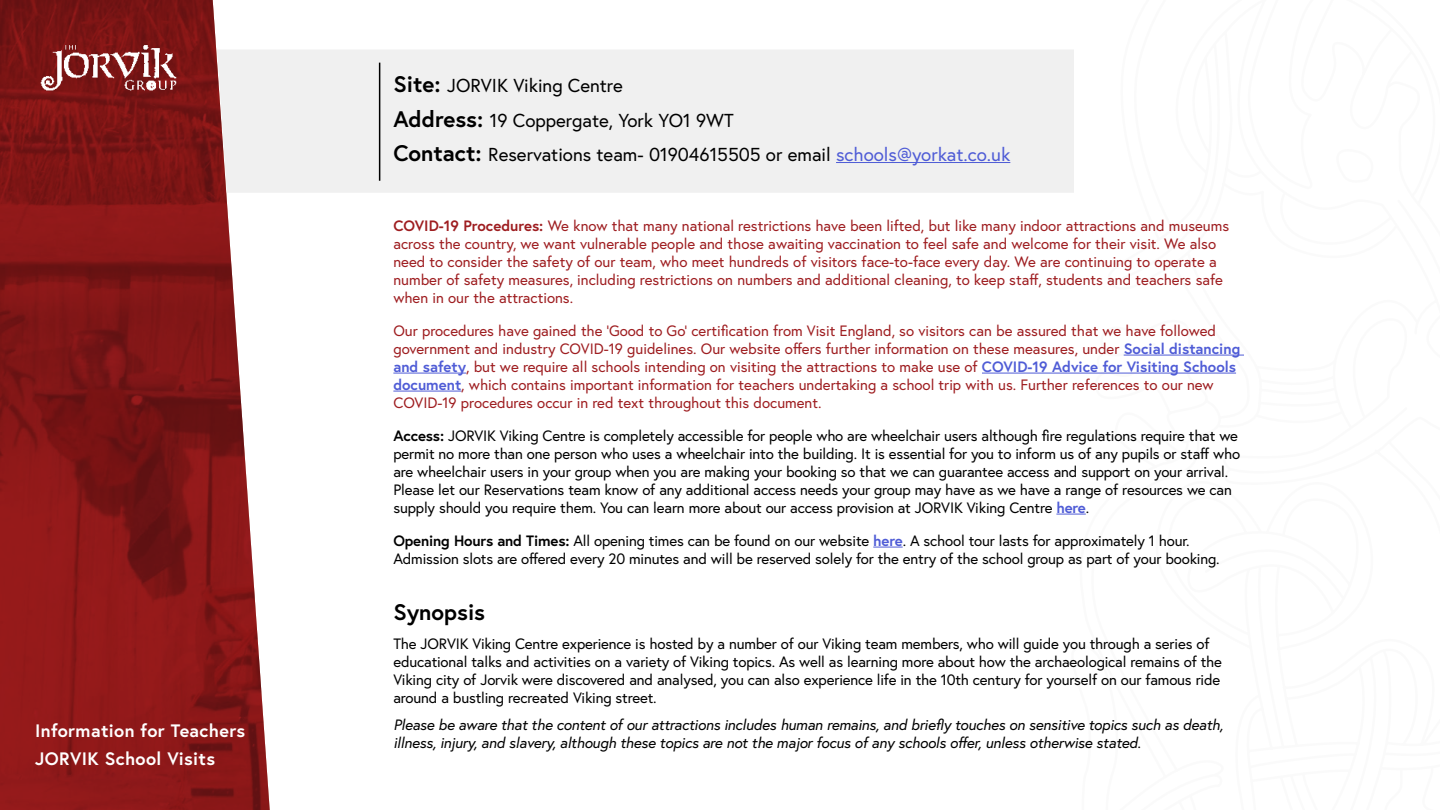
<style>
.page{position:relative;width:1440px;height:810px;background:#fff}
.page>*{position:absolute;margin:0;border:0;box-sizing:border-box;transform-origin:0 0}
.t1{font:700 22.5px "Europa";color:#000}
.t2{font:18.75px/34.5px "Europa";color:#000}
.t3{font:700 18px/28.3px "Europa";letter-spacing:.02em;color:#fff}
.t4{font:15px/18px "Europa";letter-spacing:-.01em;color:#000}
.t5{font:15px/18px "Europa";color:#9e1d20}
.t6{font:italic 15px/18px "Europa";letter-spacing:-.01em;color:#000}
.s1{font-weight:700;font-size:22.5px}
.s2{color:#4f5cd6}
.s3{font-weight:700}
.s4{font-weight:700;color:#4f5cd6}
</style>
<div class="page">
<svg style="left:0;top:0;width:270px;height:810px;background:#8d2828"></svg>
<img style="left:37px;top:39px;width:143px;height:55px">
<div style="left:217px;top:50px;width:857px;height:143px;background:#f0f0f0"></div>
<hr style="left:379px;top:63px;width:1px;height:118px;background:#000">
<hr style="left:836px;top:162px;width:174px;height:1px;background:#4f5cd6">
<hr style="left:1124px;top:355px;width:120px;height:1px;background:#4f5cd6">
<hr style="left:393px;top:373px;width:73px;height:1px;background:#4f5cd6">
<hr style="left:982px;top:373px;width:254px;height:1px;background:#4f5cd6">
<hr style="left:393px;top:391px;width:68px;height:1px;background:#4f5cd6">
<hr style="left:1056px;top:514px;width:30px;height:1px;background:#4f5cd6">
<hr style="left:873px;top:547px;width:30px;height:1px;background:#4f5cd6">
<p class="t3" style="left:35px;top:716px;width:212px">Information for Teachers<br>JORVIK School Visits</p>
<p class="t2" style="left:393px;top:68px;width:618px"><span class="s1">Site:</span> JORVIK Viking Centre<br><span class="s1">Address:</span> 19 Coppergate, York YO1 9WT<br><span class="s1">Contact:</span> Reservations team- 01904615505 or email <span class="s2">schools@yorkat.co.uk</span></p>
<p class="t5" style="left:393px;top:216px;width:837px"><span class="s3">COVID-19 Procedures:</span> We know that many national restrictions have been lifted, but like many indoor attractions and museums across the country, we want vulnerable people and those awaiting vaccination to feel safe and welcome for their visit. We also need to consider the safety of our team, who meet hundreds of visitors face-to-face every day. We are continuing to operate a number of safety measures, including restrictions on numbers and additional cleaning, to keep staff, students and teachers safe when in our the attractions.</p>
<p class="t5" style="left:393px;top:321px;width:848px">Our procedures have gained the ‘Good to Go’ certification from Visit England, so visitors can be assured that we have followed government and industry COVID-19 guidelines. Our website offers further information on these measures, under <span class="s4">Social distancing and safety</span>, but we require all schools intending on visiting the attractions to make use of <span class="s4">COVID-19 Advice for Visiting Schools document</span>, which contains important information for teachers undertaking a school trip with us. Further references to our new COVID-19 procedures occur in red text throughout this document.</p>
<p class="t4" style="left:393px;top:426px;width:848px"><span class="s3">Access:</span> JORVIK Viking Centre is completely accessible for people who are wheelchair users although fire regulations require that we permit no more than one person who uses a wheelchair into the building. It is essential for you to inform us of any pupils or staff who are wheelchair users in your group when you are making your booking so that we can guarantee access and support on your arrival.<br>Please let our Reservations team know of any additional access needs your group may have as we have a range of resources we can supply should you require them. You can learn more about our access provision at JORVIK Viking Centre <span class="s4">here</span>.</p>
<p class="t4" style="left:393px;top:531px;width:828px"><span class="s3">Opening Hours and Times:</span> All opening times can be found on our website <span class="s4">here</span>. A school tour lasts for approximately 1 hour.<br>Admission slots are offered every 20 minutes and will be reserved solely for the entry of the school group as part of your booking.</p>
<h1 class="t1" style="left:393px;top:597px;width:93px">Synopsis</h1>
<p class="t4" style="left:393px;top:635px;width:830px">The JORVIK Viking Centre experience is hosted by a number of our Viking team members, who will guide you through a series of educational talks and activities on a variety of Viking topics. As well as learning more about how the archaeological remains of the Viking city of Jorvik were discovered and analysed, you can also experience life in the 10th century for yourself on our famous ride around a bustling recreated Viking street.</p>
<p class="t6" style="left:393px;top:716px;width:831px">Please be aware that the content of our attractions includes human remains, and briefly touches on sensitive topics such as death, illness, injury, and slavery, although these topics are not the major focus of any schools offer, unless otherwise stated.</p>
</div>
